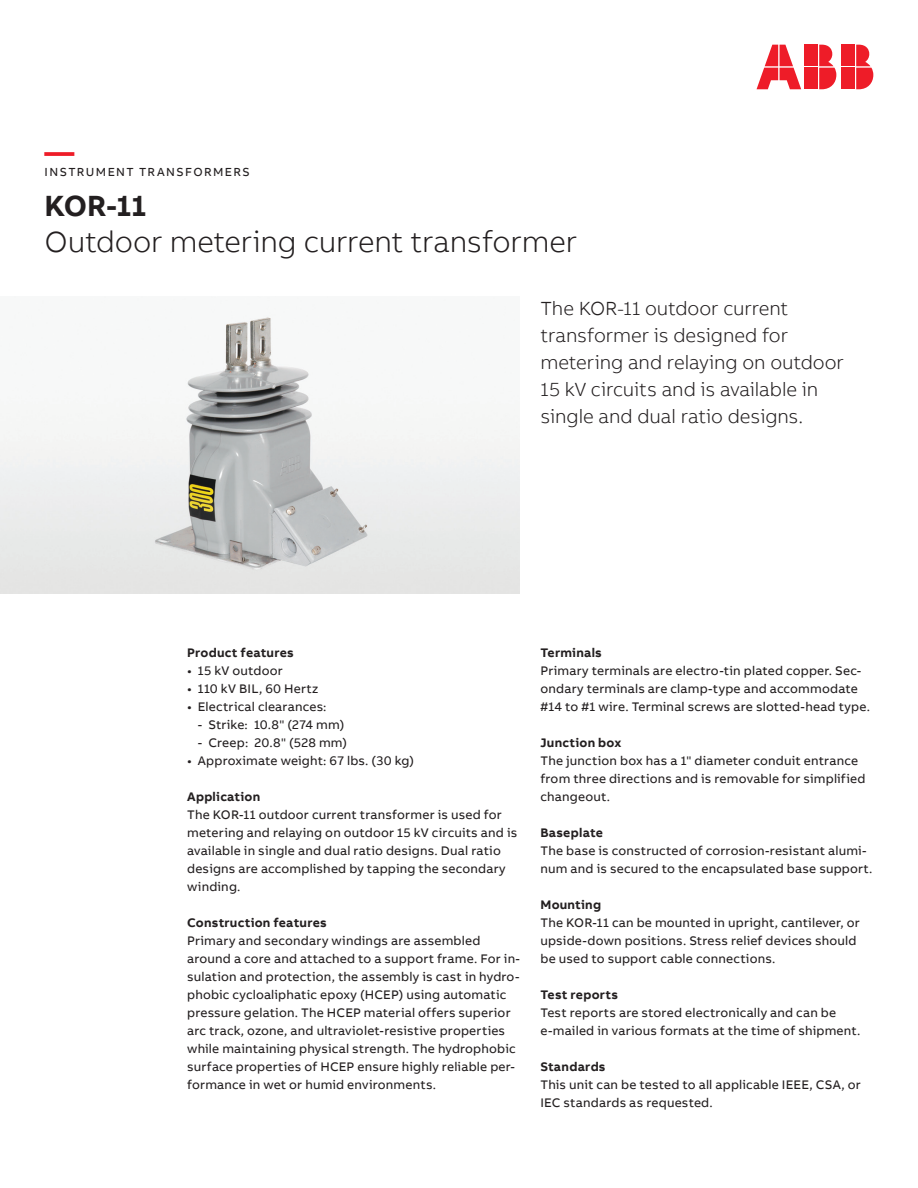
<style>
.page{position:relative;width:918px;height:1188px;background:#fff}
.page>*{position:absolute;margin:0;border:0;box-sizing:border-box;transform-origin:0 0}
.Subheadline_M_20pt_2{font:300 30px "AB Bvoice";letter-spacing:-.005em;color:#231f20}
.Headline_M_20pt_24pt{font:700 30px "AB Bvoice";color:#231f20}
.Headline_M_20pt_24pt-2{font:700 30px "AB Bvoice";color:#ee1c28}
.Lead_13pt_18pt{font:300 19.5px/27px "AB Bvoice";letter-spacing:-.005em;color:#231f20}
.Copytext_8_5pt_12pt{font:12.75px/18px "AB Bvoice";letter-spacing:.015em;color:#231f20}
.Paragraph_Title_8_5p{font:700 12.75px "AB Bvoice";letter-spacing:.02em;color:#231f20}
.Category_M_8pt_9_6pt{font:12px "AB Bvoice";letter-spacing:.12em;color:#231f20}
</style>
<div class="page">
<img style="left:0;top:316px;width:519px;height:277px">
<div style="left:842px;top:45px;width:13px;height:21px;background:#ee1c28"></div>
<div style="left:842px;top:68px;width:13px;height:21px;background:#ee1c28"></div>
<svg style="left:856px;top:45px;width:17px;height:44px"></svg>
<svg style="left:757px;top:45px;width:44px;height:44px"></svg>
<div style="left:805px;top:45px;width:13px;height:21px;background:#ee1c28"></div>
<div style="left:805px;top:68px;width:13px;height:21px;background:#ee1c28"></div>
<svg style="left:819px;top:45px;width:17px;height:44px"></svg>
<p class="Headline_M_20pt_24pt-2" style="left:45px;top:132px;width:31px">—</p>
<p class="Category_M_8pt_9_6pt" style="left:45px;top:165px;width:206px">INSTRUMENT TRANSFORMERS</p>
<p class="Headline_M_20pt_24pt" style="left:45px;top:186px;width:104px">KOR-11</p>
<p class="Subheadline_M_20pt_2" style="left:45px;top:224px;width:534px">Outdoor metering current transformer</p>
<p class="Lead_13pt_18pt" style="left:540px;top:295px;width:305px">The KOR-11 outdoor current transformer is designed for metering and relaying on outdoor<br>15 kV circuits and is available in single and dual ratio designs.</p>
<p class="Paragraph_Title_8_5p" style="left:187px;top:644px;width:108px">Product features</p>
<p class="Copytext_8_5pt_12pt" style="left:187px;top:661px;width:97px">• 15 kV outdoor</p>
<p class="Copytext_8_5pt_12pt" style="left:187px;top:679px;width:133px">• 110 kV BIL, 60 Hertz</p>
<p class="Copytext_8_5pt_12pt" style="left:187px;top:697px;width:141px">• Electrical clearances:</p>
<p class="Copytext_8_5pt_12pt" style="left:198px;top:715px;width:148px">- Strike: 10.8" (274 mm)</p>
<p class="Copytext_8_5pt_12pt" style="left:198px;top:733px;width:151px">- Creep: 20.8" (528 mm)</p>
<p class="Copytext_8_5pt_12pt" style="left:187px;top:751px;width:229px">• Approximate weight: 67 lbs. (30 kg)</p>
<p class="Paragraph_Title_8_5p" style="left:187px;top:788px;width:75px">Application</p>
<p class="Copytext_8_5pt_12pt" style="left:187px;top:805px;width:332px">The KOR-11 outdoor current transformer is used for metering and relaying on outdoor 15 kV circuits and is available in single and dual ratio designs. Dual ratio designs are accomplished by tapping the secondary winding.</p>
<p class="Paragraph_Title_8_5p" style="left:187px;top:914px;width:141px">Construction features</p>
<p class="Copytext_8_5pt_12pt" style="left:187px;top:931px;width:334px">Primary and secondary windings are assembled around a core and attached to a support frame. For in&shy;sulation and protection, the assembly is cast in hydro&shy;phobic cycloaliphatic epoxy (HCEP) using automatic pressure gelation. The HCEP material offers superior arc track, ozone, and ultraviolet-resistive properties while maintaining physical strength. The hydrophobic surface properties of HCEP ensure highly reliable per&shy;formance in wet or humid environments.</p>
<p class="Paragraph_Title_8_5p" style="left:540px;top:644px;width:63px">Terminals</p>
<p class="Copytext_8_5pt_12pt" style="left:540px;top:661px;width:331px">Primary terminals are electro-tin plated copper. Sec&shy;ondary terminals are clamp-type and accommodate #14 to #1 wire. Terminal screws are slotted-head type.</p>
<p class="Paragraph_Title_8_5p" style="left:540px;top:734px;width:83px">Junction box</p>
<p class="Copytext_8_5pt_12pt" style="left:540px;top:751px;width:326px">The junction box has a 1" diameter conduit entrance from three directions and is removable for simplified changeout.</p>
<p class="Paragraph_Title_8_5p" style="left:540px;top:824px;width:64px">Baseplate</p>
<p class="Copytext_8_5pt_12pt" style="left:540px;top:841px;width:334px">The base is constructed of corrosion-resistant alumi&shy;num and is secured to the encapsulated base support.</p>
<p class="Paragraph_Title_8_5p" style="left:540px;top:896px;width:62px">Mounting</p>
<p class="Copytext_8_5pt_12pt" style="left:540px;top:913px;width:321px">The KOR-11 can be mounted in upright, cantilever, or upside-down positions. Stress relief devices should be used to support cable connections.</p>
<p class="Paragraph_Title_8_5p" style="left:540px;top:986px;width:79px">Test reports</p>
<p class="Copytext_8_5pt_12pt" style="left:540px;top:1003px;width:321px">Test reports are stored electronically and can be e-mailed in various formats at the time of shipment.</p>
<p class="Paragraph_Title_8_5p" style="left:540px;top:1058px;width:67px">Standards</p>
<p class="Copytext_8_5pt_12pt" style="left:540px;top:1075px;width:322px">This unit can be tested to all applicable IEEE, CSA, or<br>IEC standards as requested.</p>
</div>
